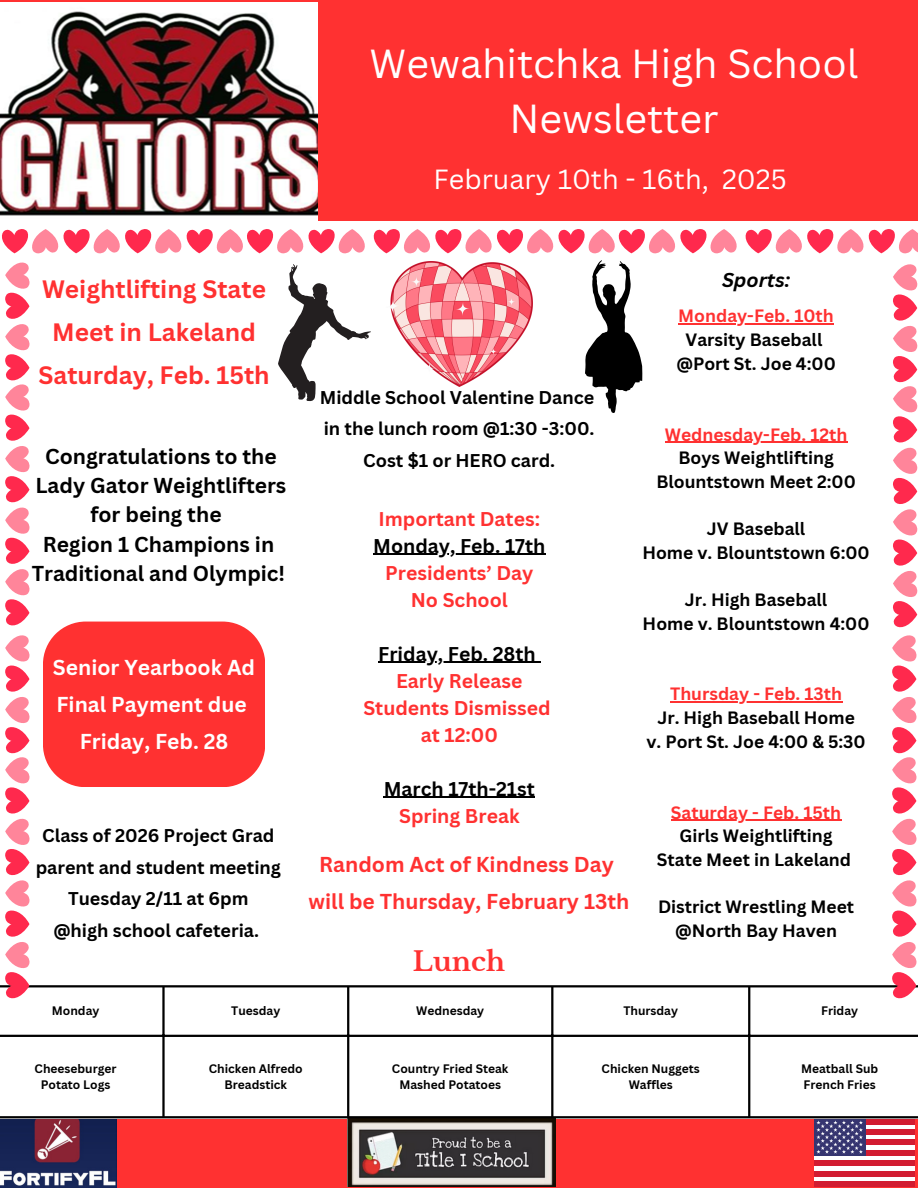
<style>
.page{position:relative;width:918px;height:1188px;background:#fff}
.page>*{position:absolute;margin:0;border:0;box-sizing:border-box;transform-origin:0 0}
.t1{font:39.45px/55.2px "Canva Sans";color:#fff;text-align:center}
.t2{font:27px "Canva Sans";color:#fff}
.t3{font:700 26.55px "Libre Baskerville";color:#ff3131}
.t4{font:700 24.45px/43.3px "Canva Sans";color:#ff3131;text-align:center}
.t5{font:700 21px/29.2px "Canva Sans";color:#000;text-align:center}
.t6{font:700 21px/37.2px "Canva Sans";color:#ff3131;text-align:center}
.t7{font:700 21px/37.2px "Canva Sans";color:#fff;text-align:center}
.t8{font:italic 700 19.5px "Canva Sans";color:#000}
.t9{font:700 19.35px/27px "Canva Sans";color:#ff3131;text-align:center}
.t10{font:700 19.35px/27px "Canva Sans";color:#000;text-align:center}
.t11{font:700 18px "Canva Sans";color:#000}
.t12{font:700 17.4px "Canva Sans";color:#000}
.t13{font:700 17.4px "Canva Sans";color:#ff3131}
.t14{font:700 12px "Canva Sans";color:#000}
.s1{color:#000}
.s2{color:#ff3131}
</style>
<div class="page">
<div style="left:0;top:0;width:918px;height:221px;background:#ff3131"></div>
<div style="left:0;top:1119px;width:918px;height:69px;background:#ff3131"></div>
<img style="left:0;top:1119px;width:117px;height:69px">
<img style="left:348px;top:1118px;width:208px;height:69px">
<img style="left:0;top:2px;width:317px;height:218px">
<div style="left:43px;top:622px;width:222px;height:165px;background:#ff3131"></div>
<hr style="left:0;top:987px;width:1px;height:129px;background:#000">
<hr style="left:162px;top:987px;width:3px;height:129px;background:#000">
<hr style="left:347px;top:987px;width:2px;height:129px;background:#000">
<hr style="left:551px;top:987px;width:2px;height:129px;background:#000">
<hr style="left:748px;top:987px;width:2px;height:129px;background:#000">
<hr style="left:917px;top:987px;width:1px;height:129px;background:#000">
<hr style="left:0;top:985px;width:918px;height:2px;background:#000">
<hr style="left:0;top:1035px;width:918px;height:2px;background:#000">
<hr style="left:0;top:1116px;width:918px;height:2px;background:#000">
<svg style="left:814px;top:1124px;width:101px;height:57px;background:#f2d7dc"></svg>
<div style="left:814px;top:1161px;width:101px;height:5px;background:#d21c31"></div>
<div style="left:865px;top:1150px;width:50px;height:5px;background:#d21c31"></div>
<div style="left:865px;top:1140px;width:50px;height:5px;background:#d21c31"></div>
<div style="left:865px;top:1129px;width:50px;height:6px;background:#d21c31"></div>
<div style="left:865px;top:1119px;width:50px;height:5px;background:#d21c31"></div>
<div style="left:814px;top:1171px;width:101px;height:5px;background:#d21c31"></div>
<div style="left:814px;top:1181px;width:101px;height:6px;background:#d21c31"></div>
<div style="left:814px;top:1119px;width:51px;height:36px;background:#363570"></div>
<svg style="left:816px;top:1121px;width:47px;height:33px"></svg>
<svg style="left:2px;top:229px;width:916px;height:25px"></svg>
<svg style="left:5px;top:262px;width:25px;height:364px"></svg>
<svg style="left:5px;top:635px;width:25px;height:364px"></svg>
<svg style="left:892px;top:264px;width:25px;height:735px"></svg>
<img style="left:390px;top:262px;width:142px;height:125px">
<svg style="left:278px;top:264px;width:93px;height:137px"></svg>
<svg style="left:585px;top:260px;width:57px;height:153px"></svg>
<hr style="left:373px;top:554px;width:172px;height:1px;background:#000">
<hr style="left:378px;top:662px;width:158px;height:1px;background:#000">
<hr style="left:384px;top:797px;width:151px;height:1px;background:#000">
<hr style="left:678px;top:324px;width:156px;height:1px;background:#ff3131">
<hr style="left:665px;top:442px;width:182px;height:1px;background:#ff3131">
<hr style="left:670px;top:702px;width:172px;height:1px;background:#ff3131">
<hr style="left:671px;top:820px;width:170px;height:1px;background:#ff3131">
<p class="t1" style="left:370px;top:35px;width:490px">Wewahitchka High School<br>Newsletter</p>
<p class="t2" style="left:434px;top:160px;width:354px">February 10th - 16th, 2025</p>
<p class="t4" style="left:38px;top:267px;width:233px">Weightlifting State<br>Meet in Lakeland<br>Saturday, Feb. 15th</p>
<p class="t5" style="left:32px;top:441px;width:256px">Congratulations to the<br>Lady Gator Weightlifters for being the<br>Region 1 Champions in<br>Traditional and Olympic!</p>
<h2 class="t7" style="left:53px;top:648px;width:204px">Senior Yearbook Ad<br>Final Payment due<br>Friday, Feb. 28</h2>
<p class="t11" style="left:42px;top:823px;width:234px">Class of 2026 Project Grad</p>
<p class="t11" style="left:36px;top:855px;width:247px">parent and student meeting</p>
<p class="t11" style="left:68px;top:886px;width:182px">Tuesday 2/11 at 6pm</p>
<p class="t11" style="left:53px;top:918px;width:207px">@high school cafeteria.</p>
<p class="t11" style="left:320px;top:384px;width:276px">Middle School Valentine Dance</p>
<p class="t11" style="left:324px;top:416px;width:272px">in the lunch room @1:30 -3:00.</p>
<h4 class="t11" style="left:363px;top:447px;width:194px">Cost $1 or HERO card.</h4>
<p class="t9" style="left:379px;top:505px;width:163px">Important Dates:</p>
<p class="t9" style="left:373px;top:532px;width:174px"><span class="s1">Monday, Feb. 17th<br></span>Presidents’ Day<br>No School</p>
<p class="t9" style="left:363px;top:640px;width:189px"><span class="s1">Friday, Feb. 28th<br></span>Early Release<br>Students Dismissed at 12:00</p>
<p class="t10" style="left:384px;top:775px;width:153px">March 17th-21st<br><span class="s2">Spring Break</span></p>
<p class="t6" style="left:309px;top:845px;width:322px">Random Act of Kindness Day will be Thursday, February 13th</p>
<p class="t3" style="left:413px;top:946px;width:94px">Lunch</p>
<p class="t8" style="left:722px;top:266px;width:70px">Sports:</p>
<p class="t13" style="left:678px;top:304px;width:157px">Monday-Feb. 10th</p>
<p class="t12" style="left:686px;top:327px;width:138px">Varsity Baseball</p>
<p class="t12" style="left:676px;top:351px;width:161px">@Port St. Joe 4:00</p>
<p class="t13" style="left:665px;top:422px;width:184px">Wednesday-Feb. 12th</p>
<p class="t12" style="left:678px;top:446px;width:157px">Boys Weightlifting</p>
<p class="t12" style="left:656px;top:469px;width:201px">Blountstown Meet 2:00</p>
<p class="t12" style="left:707px;top:516px;width:100px">JV Baseball</p>
<p class="t12" style="left:642px;top:540px;width:229px">Home v. Blountstown 6:00</p>
<p class="t12" style="left:685px;top:587px;width:144px">Jr. High Baseball</p>
<p class="t12" style="left:643px;top:611px;width:228px">Home v. Blountstown 4:00</p>
<p class="t13" style="left:670px;top:682px;width:174px">Thursday - Feb. 13th</p>
<h4 class="t12" style="left:657px;top:705px;width:199px">Jr. High Baseball Home</h4>
<h4 class="t12" style="left:646px;top:729px;width:221px">v. Port St. Joe 4:00 &amp; 5:30</h4>
<h4 class="t13" style="left:671px;top:800px;width:172px">Saturday - Feb. 15th</h4>
<h4 class="t12" style="left:680px;top:824px;width:155px">Girls Weightlifting</h4>
<h4 class="t12" style="left:657px;top:847px;width:196px">State Meet in Lakeland</h4>
<p class="t12" style="left:658px;top:894px;width:198px">District Wrestling Meet</p>
<p class="t12" style="left:675px;top:918px;width:163px">@North Bay Haven</p>
<p class="t14" style="left:52px;top:1002px;width:49px">Monday</p>
<h1 class="t14" style="left:231px;top:1002px;width:51px">Tuesday</h1>
<h3 class="t14" style="left:416px;top:1002px;width:69px">Wednesday</h3>
<p class="t14" style="left:623px;top:1002px;width:56px">Thursday</p>
<p class="t14" style="left:821px;top:1002px;width:38px">Friday</p>
<p class="t14" style="left:35px;top:1060px;width:84px">Cheeseburger</p>
<p class="t14" style="left:41px;top:1076px;width:71px">Potato Logs</p>
<p class="t14" style="left:209px;top:1060px;width:96px">Chicken Alfredo</p>
<p class="t14" style="left:225px;top:1076px;width:64px">Breadstick</p>
<p class="t14" style="left:392px;top:1060px;width:118px">Country Fried Steak</p>
<p class="t14" style="left:399px;top:1076px;width:103px">Mashed Potatoes</p>
<h4 class="t14" style="left:602px;top:1060px;width:100px">Chicken Nuggets</h4>
<h2 class="t14" style="left:629px;top:1076px;width:46px">Waffles</h2>
<p class="t14" style="left:801px;top:1060px;width:79px">Meatball Sub</p>
<p class="t14" style="left:804px;top:1076px;width:74px">French Fries</p>
</div>
